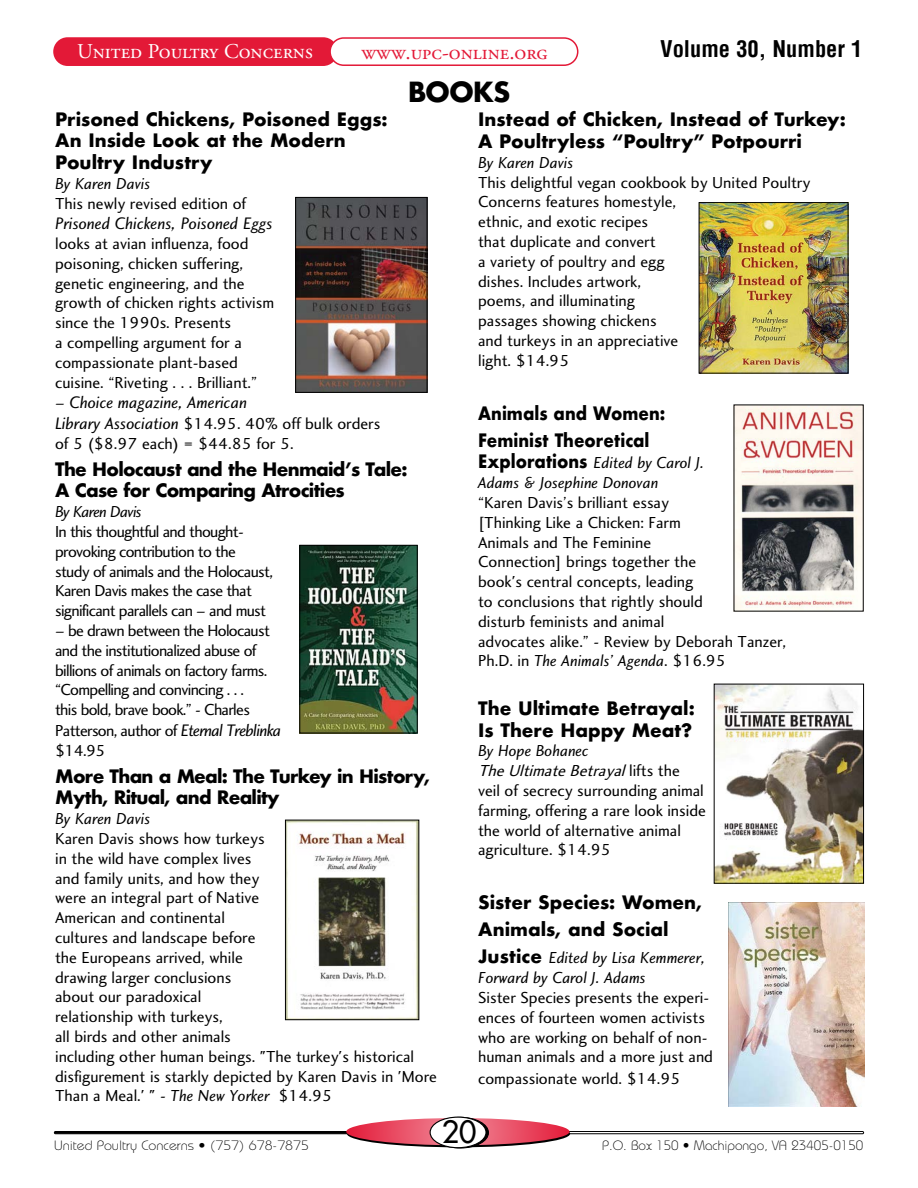
<style>
.page{position:relative;width:918px;height:1188px;background:#fff}
.page>*{position:absolute;margin:0;border:0;box-sizing:border-box;transform-origin:0 0}
.t1{font:30px "Futura";color:#000}
.t2{font:700 27px "Futura";letter-spacing:-.04em;color:#000}
.t3{font:700 condensed 22.5px "Helvetica";color:#000}
.t4{font:21px "Adobe Garamond Pro";color:#fff}
.t5{font:21px "Adobe Garamond Pro";color:#e31937}
.t6{font:700 18px/21.6px "Futura";color:#000}
.t7{font:700 18px/21.6px "Futura";letter-spacing:-.04em;color:#000}
.t8{font:700 18px/27px "Futura";color:#000;scale:.9 1}
.t9{font:17.25px "Charlotte Sans Book Italic Plain";color:#000}
.t10{font:16.5px/19.8px "Charlotte Sans Book Plain";color:#000}
.t11{font:16.5px/20px "Charlotte Sans Book Plain";letter-spacing:-.04em;color:#000}
.t12{font:16.5px/19.8px "Charlotte Sans Book Italic Plain";color:#000}
.t13{font:16.5px "Charlotte Sans Book Italic Plain";letter-spacing:-.04em;color:#000}
.t14{font:300 13.5px "Bauhaus";color:#000;scale:1.05 1}
.t15{font:300 13.5px "Bauhaus";color:#000}
.s1{font-family:"Charlotte Sans Book Plain";font-size:16.5px}
.s2{font-family:"Charlotte Sans Book Italic Plain";font-size:17.25px}
.s3{font-family:"Charlotte Sans Book Italic Plain"}
.s4{font-family:"Futura";font-weight:700;font-size:18px}
.s5{font-family:"Charlotte Sans Book Plain"}
.s6{font-style:italic}
</style>
<div class="page">
<div style="left:54px;top:1131px;width:414px;height:3px;border:1px solid #000"></div>
<div style="left:450px;top:1131px;width:414px;height:3px;border:1px solid #000"></div>
<svg style="left:347px;top:1120px;width:223px;height:27px"></svg>
<svg style="left:346px;top:1118px;width:224px;height:27px;background:#e64e64"></svg>
<div style="left:433px;top:1117px;width:55px;height:31px;background:#000;border-radius:50%"></div>
<div style="left:432px;top:1117px;width:57px;height:32px;border:1px solid #000;border-radius:50%"></div>
<div style="left:430px;top:1117px;width:56px;height:31px;background:#fff;border-radius:50%"></div>
<div style="left:430px;top:1117px;width:57px;height:31px;border:1px solid #000;border-radius:50%"></div>
<div style="left:53px;top:37px;width:285px;height:29px;background:#e31937;border-radius:14px"></div>
<div style="left:330px;top:38px;width:248px;height:27px;background:#fff;border-radius:14px"></div>
<div style="left:329px;top:37px;width:249px;height:29px;border:2px solid #e31937;border-radius:14px"></div>
<img style="left:297px;top:199px;width:128px;height:192px">
<div style="left:295px;top:197px;width:132px;height:196px;border:1px solid #000"></div>
<img style="left:736px;top:407px;width:125px;height:202px">
<img style="left:701px;top:204px;width:145px;height:167px">
<div style="left:699px;top:202px;width:149px;height:171px;border:1px solid #000"></div>
<img style="left:302px;top:547px;width:113px;height:184px">
<div style="left:300px;top:545px;width:117px;height:188px;border:1px solid #000"></div>
<img style="left:287px;top:822px;width:130px;height:196px">
<div style="left:285px;top:820px;width:134px;height:200px;border:1px solid #000"></div>
<img style="left:728px;top:903px;width:136px;height:204px">
<img style="left:716px;top:686px;width:146px;height:195px">
<div style="left:714px;top:684px;width:150px;height:199px;border:1px solid #000"></div>
<p class="t4" style="left:77px;top:39px;width:237px">United Poultry Concerns</p>
<p class="t5" style="left:361px;top:40px;width:188px">www.upc-online.org</p>
<h3 class="t3" style="left:660px;top:34px;width:204px">Volume 30, Number 1</h3>
<h2 class="t2" style="left:408px;top:73px;width:104px">BOOKS</h2>
<p class="t6" style="left:55px;top:108px;width:334px">Prisoned Chickens, Poisoned Eggs:<br>An Inside Look at the Modern<br>Poultry Industry</p>
<p class="t12" style="left:55px;top:174px;width:97px">By Karen Davis</p>
<p class="t10" style="left:55px;top:194px;width:193px">This newly revised edition of</p>
<p class="t9" style="left:55px;top:214px;width:219px">Prisoned Chickens, Poisoned Eggs</p>
<p class="t10" style="left:55px;top:234px;width:221px">looks at avian influenza, food poisoning, chicken suffering, genetic engineering, and the growth of chicken rights activism since the 1990s. Presents<br>a compelling argument for a compassionate plant-based cuisine. “Riveting . . . Brilliant.”</p>
<p class="t9" style="left:55px;top:393px;width:193px"><span class="s1">–</span> Choice magazine, American</p>
<p class="t10" style="left:55px;top:414px;width:327px"><span class="s2">Library Association</span> $14.95. 40% off bulk orders of 5 ($8.97 each) = $44.85 for 5.</p>
<p class="t7" style="left:55px;top:458px;width:354px">The Holocaust and the Henmaid’s Tale:<br>A Case for Comparing Atrocities</p>
<p class="t13" style="left:55px;top:503px;width:88px">By Karen Davis</p>
<p class="t11" style="left:55px;top:522px;width:219px">In this thoughtful and thought&shy;provoking contribution to the study of animals and the Holocaust, Karen Davis makes the case that significant parallels can – and must</p>
<p class="t11" style="left:55px;top:621px;width:228px">– be drawn between the Holocaust and the institutionalized abuse of billions of animals on factory farms. “Compelling and convincing . . .<br>this bold, brave book.” - Charles<br>Patterson, author of <span class="s2">Eternal Treblinka </span>$14.95</p>
<p class="t7" style="left:55px;top:765px;width:377px">More Than a Meal: The Turkey in History,<br>Myth, Ritual, and Reality</p>
<p class="t12" style="left:55px;top:809px;width:97px">By Karen Davis</p>
<p class="t10" style="left:55px;top:829px;width:383px">Karen Davis shows how turkeys<br>in the wild have complex lives<br>and family units, and how they<br>were an integral part of Native<br>American and continental<br>cultures and landscape before<br>the Europeans arrived, while<br>drawing larger conclusions<br>about our paradoxical<br>relationship with turkeys,<br>all birds and other animals<br>including other human beings. "The turkey's historical disfigurement is starkly depicted by Karen Davis in 'More Than a Meal.' " - <span class="s3">The New Yorker</span> $14.95</p>
<p class="t6" style="left:478px;top:109px;width:369px">Instead of Chicken, Instead of Turkey:<br>A Poultryless “Poultry” Potpourri</p>
<p class="t12" style="left:478px;top:153px;width:97px">By Karen Davis</p>
<p class="t10" style="left:478px;top:173px;width:334px">This delightful vegan cookbook by United Poultry<br>Concerns features homestyle,<br>ethnic, and exotic recipes<br>that duplicate and convert<br>a variety of poultry and egg<br>dishes. Includes artwork,<br>poems, and illuminating<br>passages showing chickens<br>and turkeys in an appreciative<br>light. $14.95</p>
<p class="t8" style="left:478px;top:399px;width:210px">Animals and Women:<br>Feminist Theoretical</p>
<p class="t12" style="left:478px;top:454px;width:228px"><span class="s4">Explorations</span> Edited by Carol J.<br>Adams &amp; Josephine Donovan</p>
<p class="t10" style="left:478px;top:493px;width:310px">“Karen Davis’s brilliant essay<br>[Thinking Like a Chicken: Farm<br>Animals and The Feminine<br>Connection] brings together the<br>book's central concepts, leading<br>to conclusions that rightly should<br>disturb feminists and animal<br>advocates alike.” - Review by Deborah Tanzer,</p>
<p class="t12" style="left:478px;top:652px;width:249px"><span class="s5">Ph.D. in</span> The Animals’ Agenda<span class="s5">. $16.95</span></p>
<p class="t6" style="left:478px;top:697px;width:218px">The Ultimate Betrayal:<br>Is There Happy Meat?</p>
<p class="t12" style="left:478px;top:742px;width:112px">By Hope Bohanec</p>
<p class="t10" style="left:478px;top:761px;width:229px"><span class="s6">TheUltimateBetrayal</span>l i ft s t h e<br>veil of secrecy surrounding animal farming, offering a rare look inside the world of alternative animal agriculture. $14.95</p>
<p class="t6" style="left:478px;top:889px;width:226px;line-height:27px">Sister Species: Women,<br>Animals, and Social</p>
<p class="t12" style="left:478px;top:949px;width:229px"><span class="s4">Justice</span> Edited by Lisa Kemmerer,<br>Forward by Carol J. Adams</p>
<p class="t10" style="left:478px;top:988px;width:236px">Sister Species presents the experi&shy;ences of fourteen women activists who are working on behalf of non&shy;human animals and a more just and</p>
<p class="t10" style="left:478px;top:1069px;width:204px">compassionate world. $14.95</p>
<p class="t14" style="left:54px;top:1137px;width:244px">United Poultry Concerns • (757) 678-7875</p>
<h1 class="t1" style="left:442px;top:1112px;width:36px">20</h1>
<p class="t15" style="left:602px;top:1137px;width:263px">P.O. Box 150 • Machipongo, VA 23405-0150</p>
</div>
